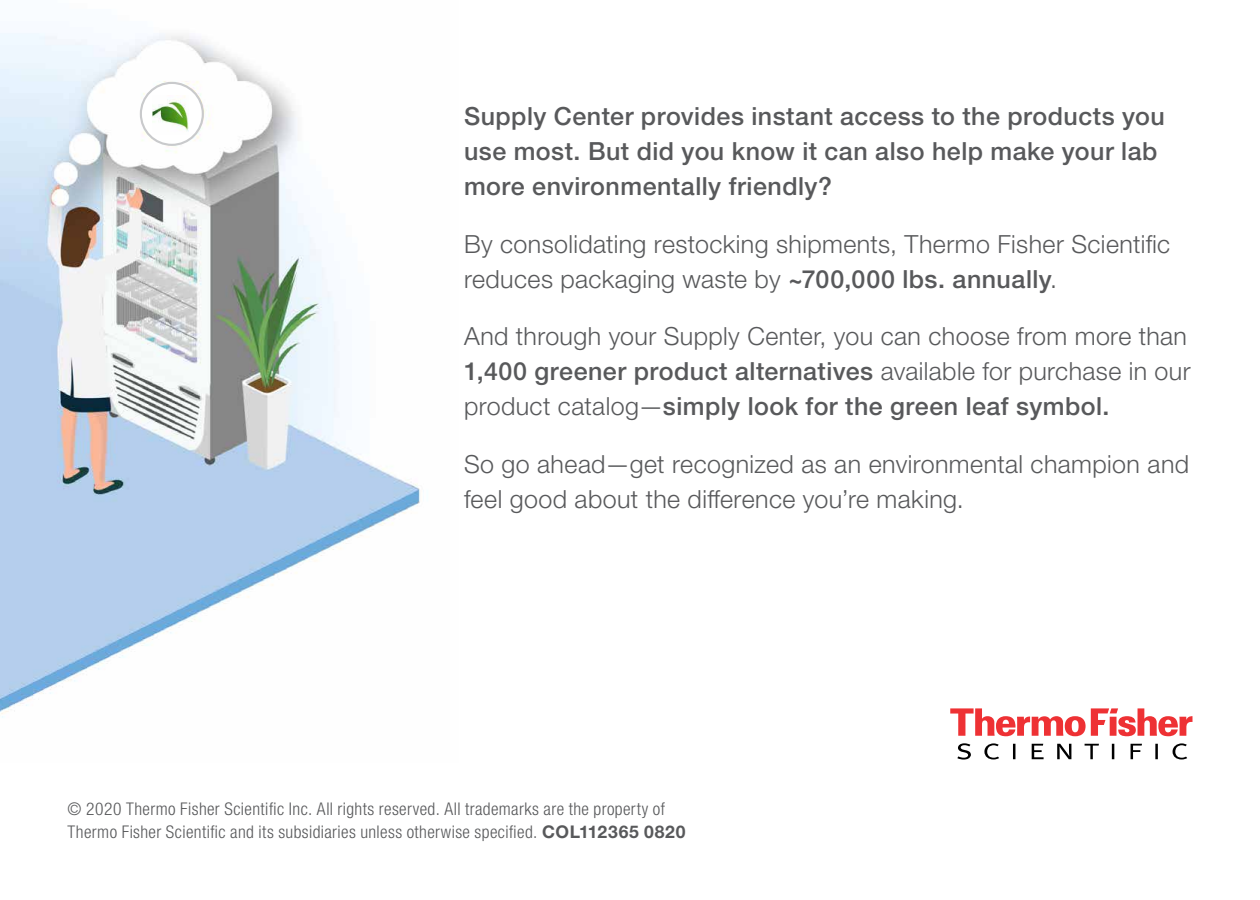
<style>
.page{position:relative;width:1260px;height:900px;background:#fff}
.page>*{position:absolute;margin:0;border:0;box-sizing:border-box;transform-origin:0 0}
.t1{font:300 25px/35px "Helvetica Neue LTW1 G";letter-spacing:.015em;color:#58595b}
.t2{font:500 25px/35px "Helvetica Neue LTW1 G";letter-spacing:.02em;color:#58595b}
.t3{font:300 condensed 17.5px/22.5px "Helvetica Neue LTW1 G";letter-spacing:.025em;color:#58595b}
.s1{font-weight:500}
.s2{font-weight:700;font-stretch:normal}
</style>
<div class="page">
<img style="left:0;top:33px;width:420px;height:685px">
<svg style="left:950px;top:708px;width:242px;height:28px"></svg>
<svg style="left:957px;top:743px;width:230px;height:17px"></svg>
<div style="left:141px;top:83px;width:62px;height:62px;background:#fff;border-radius:50%"></div>
<div style="left:140px;top:82px;width:64px;height:64px;border:2px solid #c9cacc;border-radius:50%"></div>
<img style="left:152px;top:96px;width:37px;height:35px">
<p class="t2" style="left:464px;top:99px;width:702px">Supply Center provides instant access to the products you use most. But did you know it can also help make your lab more environmentally friendly?</p>
<p class="t1" style="left:464px;top:226px;width:708px">By consolidating restocking shipments, Thermo Fisher Scientific reduces packaging waste by <span class="s1">~700,000 lbs. annually</span>.</p>
<p class="t1" style="left:464px;top:319px;width:728px">And through your Supply Center, you can choose from more than<br><span class="s1">1,400 greener product alternatives</span> available for purchase in our product catalog—<span class="s1">simply look for the green leaf symbol.</span></p>
<p class="t1" style="left:464px;top:446px;width:727px">So go ahead—get recognized as an environmental champion and feel good about the difference you’re making.</p>
<p class="t3" style="left:68px;top:798px;width:620px">© 2020 Thermo Fisher Scientific Inc. All rights reserved. All trademarks are the property of<br>Thermo Fisher Scientific and its subsidiaries unless otherwise specified. <span class="s2">COL112365 0820</span></p>
</div>
